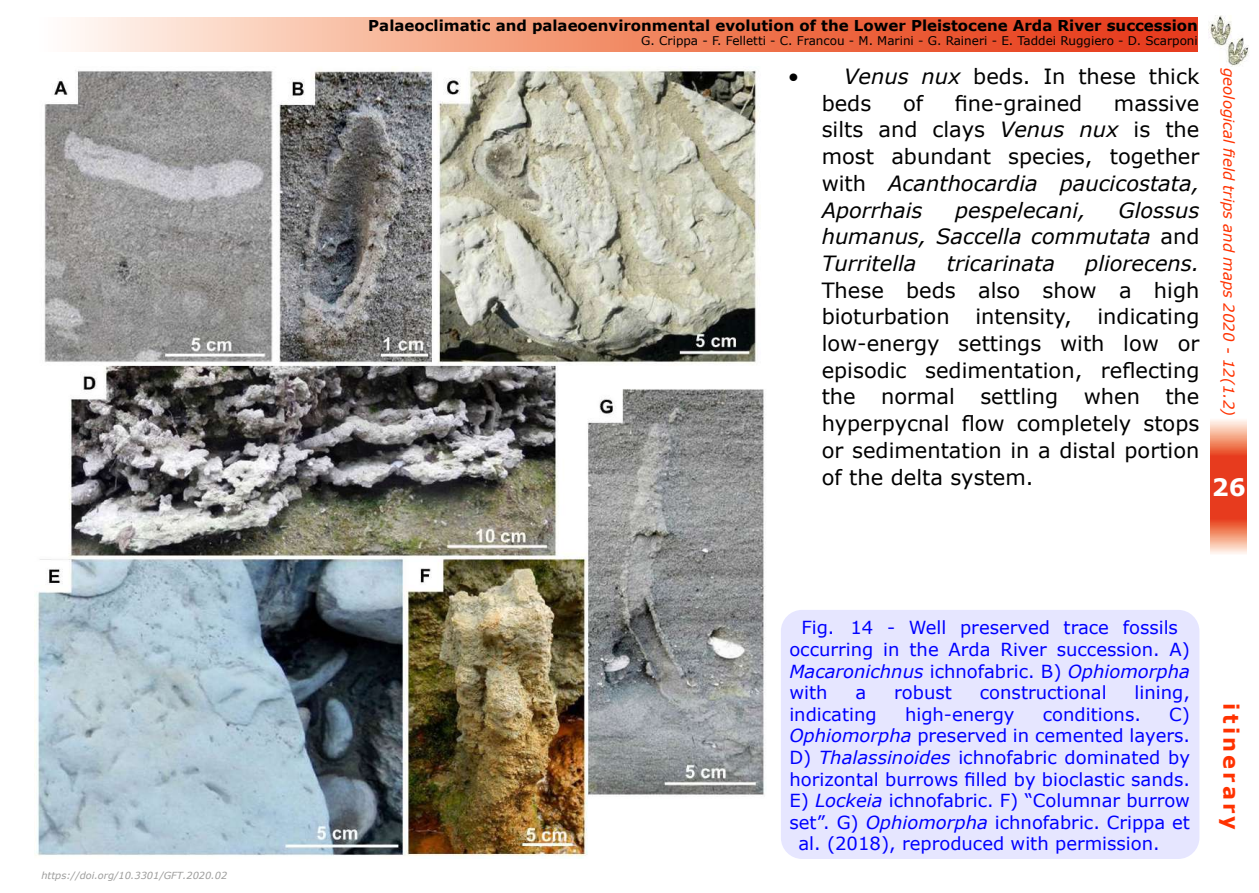
<style>
.page{position:relative;width:1259px;height:893px;background:#fff}
.page>*{position:absolute;margin:0;border:0;box-sizing:border-box;transform-origin:0 0}
.t1{font:700 24px "Verdana";color:#fff}
.t2{font:21px/26.7px "Verdana";color:#000;text-align:justify}
.t3{font:italic 21px/26.7px "Verdana";color:#000;text-align:justify}
.t4{font:700 21px "Verdana";letter-spacing:.15em;color:#ff3200}
.t5{font:18px/21.6px "Verdana";color:#00f}
.t6{font:700 15px "Verdana";color:#000}
.t7{font:italic 15px "Verdana";color:#ff3200}
.t8{font:12px "Verdana";color:#000}
.t9{font:italic 9.75px "Verdana";color:#9d9d9c}
.s1{font-style:italic}
.s2{font-style:normal}
</style>
<div class="page">
<svg style="left:1210px;top:420px;width:37px;height:134px"></svg>
<svg style="left:71px;top:17px;width:1126px;height:34px"></svg>
<img style="left:1208px;top:16px;width:41px;height:51px">
<img style="left:34px;top:69px;width:731px;height:789px">
<div style="left:781px;top:610px;width:418px;height:249px;background:#e6e6ff;border-radius:21px"></div>
<p class="t9" style="left:41px;top:870px;width:187px">https://doi.org/10.3301/GFT.2020.02</p>
<p class="t6" style="left:368px;top:15px;width:831px">Palaeoclimatic and palaeoenvironmental evolution of the Lower Pleistocene Arda River succession</p>
<p class="t8" style="left:641px;top:33px;width:558px">G. Crippa - F. Felletti - C. Francou - M. Marini - G. Raineri - E. Taddei Ruggiero - D. Scarponi</p>
<p class="t2" style="left:821px;top:63px;width:379px;text-indent:-34px">• <span class="s1">Venus nux</span> beds. In these thick beds</p>
<p class="t2" style="left:903px;top:90px;width:22px">of</p>
<p class="t2" style="left:955px;top:90px;width:129px">fine-grained</p>
<p class="t2" style="left:821px;top:90px;width:379px;text-indent:292px">massive silts and clays <span class="s1">Venus nux</span> is the most abundant species, together with <span class="s1">Acanthocardia paucicostata, Aporrhais</span></p>
<p class="t3" style="left:821px;top:197px;width:379px;text-indent:297px">Glossus humanus, Saccella commutata <span class="s2">and </span>Turritella</p>
<p class="t3" style="left:955px;top:197px;width:132px">pespelecani,</p>
<p class="t3" style="left:947px;top:250px;width:110px">tricarinata</p>
<p class="t3" style="left:1085px;top:250px;width:116px">pliorecens.</p>
<p class="t2" style="left:821px;top:277px;width:379px">These beds also show a high bioturbation intensity, indicating low-energy settings with low or episodic sedimentation, reflecting the normal settling when the hyperpycnal flow completely stops or sedimentation in a distal portion of the delta system.</p>
<p class="t7" style="left:1238px;top:68px;width:350px;rotate:90deg">geological field trips and maps 2020 - 12(1.2)</p>
<h1 class="t1" style="left:1211px;top:471px;width:36px">26</h1>
<p class="t5" style="left:789px;top:617px;width:402px;text-indent:12px">Fig. 14 - Well preserved trace fossils occurring in the Arda River succession. A)<br><span class="s1">Macaronichnus</span> ichnofabric. B) <span class="s1">Ophiomorpha </span>with</p>
<p class="t5" style="left:855px;top:682px;width:12px">a</p>
<p class="t5" style="left:894px;top:682px;width:59px">robust</p>
<p class="t5" style="left:980px;top:682px;width:128px">constructional</p>
<p class="t5" style="left:1134px;top:682px;width:57px">lining,</p>
<p class="t5" style="left:789px;top:704px;width:89px">indicating</p>
<p class="t5" style="left:905px;top:704px;width:111px">high-energy</p>
<p class="t5" style="left:1042px;top:704px;width:100px">conditions.</p>
<p class="t5" style="left:1169px;top:704px;width:22px">C)</p>
<p class="t5" style="left:789px;top:725px;width:402px"><span class="s1">Ophiomorpha</span> preserved in cemented layers.</p>
<p class="t5" style="left:789px;top:747px;width:402px">D) <span class="s1">Thalassinoides</span> ichnofabric dominated by</p>
<p class="t5" style="left:789px;top:769px;width:402px">horizontal burrows filled by bioclastic sands.</p>
<p class="t5" style="left:789px;top:790px;width:402px">E) <span class="s1">Lockeia</span> ichnofabric. F) “Columnar burrow</p>
<p class="t5" style="left:789px;top:812px;width:402px">set”. G) <span class="s1">Ophiomorpha</span> ichnofabric. Crippa et</p>
<p class="t5" style="left:798px;top:833px;width:363px">al. (2018), reproduced with permission.</p>
<p class="t4" style="left:1244px;top:703px;width:128px;rotate:90deg">itinerary</p>
</div>
